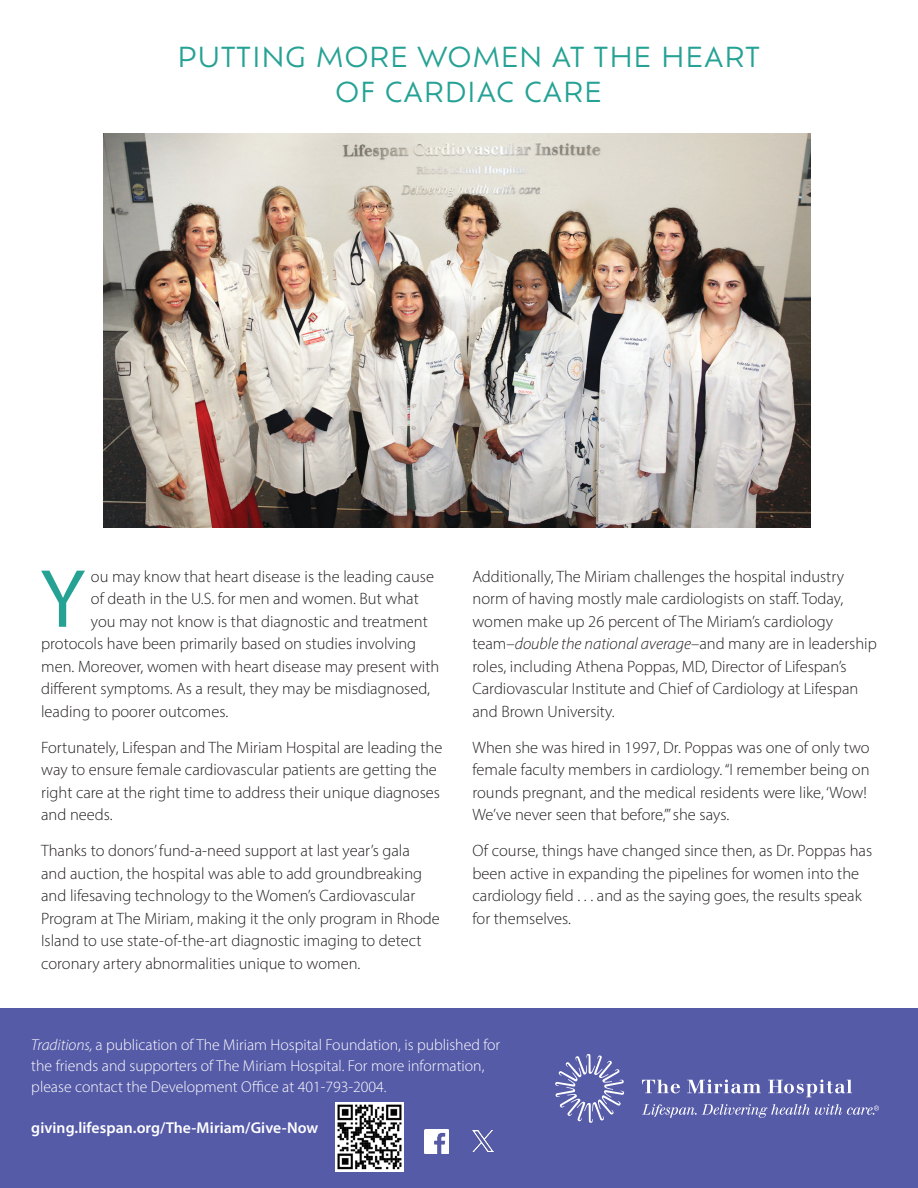
<style>
.page{position:relative;width:918px;height:1188px;background:#fff}
.page>*{position:absolute;margin:0;border:0;box-sizing:border-box;transform-origin:0 0}
.text__no_stratching{font:83.25px "Myriad Pro";color:#25a294}
.Heading{font:27px/34.5px "Ofelia Text";letter-spacing:.02em;color:#25a294;text-align:center}
.text__no_stratching-2{font:300 16.5px/22.5px "Myriad Pro";color:#231f20}
.Footer_Text{font:300 15.75px/21px "Myriad Pro";color:#fff}
.Body{font:600 15.75px "Myriad Pro";letter-spacing:.005em;color:#fff}
.s1{font-style:italic}
</style>
<div class="page">
<div style="left:0;top:1008px;width:918px;height:180px;background:#565ba8"></div>
<img style="left:472px;top:1130px;width:22px;height:22px">
<img style="left:425px;top:1129px;width:24px;height:24px">
<svg style="left:555px;top:1054px;width:69px;height:69px"></svg>
<svg style="left:642px;top:1080px;width:38px;height:13px"></svg>
<svg style="left:687px;top:1080px;width:74px;height:14px"></svg>
<svg style="left:768px;top:1080px;width:84px;height:17px"></svg>
<svg style="left:642px;top:1104px;width:237px;height:14px"></svg>
<img style="left:335px;top:1103px;width:69px;height:69px">
<img style="left:103px;top:133px;width:708px;height:394px">
<p class="Heading" style="left:178px;top:38px;width:584px">PUTTING MORE WOMEN AT THE HEART<br>OF CARDIAC CARE</p>
<p class="text__no_stratching" style="left:40px;top:548px;width:47px">Y</p>
<p class="text__no_stratching-2" style="left:91px;top:565px;width:345px">ou may know that heart disease is the leading cause</p>
<p class="text__no_stratching-2" style="left:91px;top:587px;width:329px">of death in the U.S. for men and women. But what</p>
<p class="text__no_stratching-2" style="left:91px;top:610px;width:338px">you may not know is that diagnostic and treatment</p>
<p class="text__no_stratching-2" style="left:41px;top:632px;width:377px">protocols have been primarily based on studies involving</p>
<p class="text__no_stratching-2" style="left:41px;top:655px;width:400px">men. Moreover, women with heart disease may present with</p>
<p class="text__no_stratching-2" style="left:41px;top:677px;width:390px">different symptoms. As a result, they may be misdiagnosed,</p>
<p class="text__no_stratching-2" style="left:41px;top:700px;width:189px">leading to poorer outcomes.</p>
<p class="text__no_stratching-2" style="left:41px;top:736px;width:403px">Fortunately, Lifespan and The Miriam Hospital are leading the way to ensure female cardiovascular patients are getting the right care at the right time to address their unique diagnoses and needs.</p>
<p class="text__no_stratching-2" style="left:41px;top:839px;width:400px">Thanks to donors’ fund-a-need support at last year’s gala<br>and auction, the hospital was able to add groundbreaking and lifesaving technology to the Women’s Cardiovascular Program at The Miriam, making it the only program in Rhode Island to use state-of-the-art diagnostic imaging to detect coronary artery abnormalities unique to women.</p>
<p class="text__no_stratching-2" style="left:472px;top:565px;width:406px">Additionally, The Miriam challenges the hospital industry norm of having mostly male cardiologists on staff. Today, women make up 26 percent of The Miriam’s cardiology team–<span class="s1">double the national average</span>–and many are in leadership roles, including Athena Poppas, MD, Director of Lifespan’s Cardiovascular Institute and Chief of Cardiology at Lifespan and Brown University.</p>
<p class="text__no_stratching-2" style="left:472px;top:736px;width:399px">When she was hired in 1997, Dr. Poppas was one of only two female faculty members in cardiology. “I remember being on rounds pregnant, and the medical residents were like, ‘Wow!<br>We’ve never seen that before,”’ she says.</p>
<p class="text__no_stratching-2" style="left:472px;top:839px;width:401px">Of course, things have changed since then, as Dr. Poppas has been active in expanding the pipelines for women into the cardiology field . . . and as the saying goes, the results speak for themselves.</p>
<p class="Footer_Text" style="left:31px;top:1034px;width:470px"><span class="s1">Traditions,</span> a publication of The Miriam Hospital Foundation, is published for the friends and supporters of The Miriam Hospital. For more information, please contact the Development Office at 401-793-2004.</p>
<p class="Body" style="left:31px;top:1118px;width:289px">giving.lifespan.org/The-Miriam/Give-Now</p>
</div>
